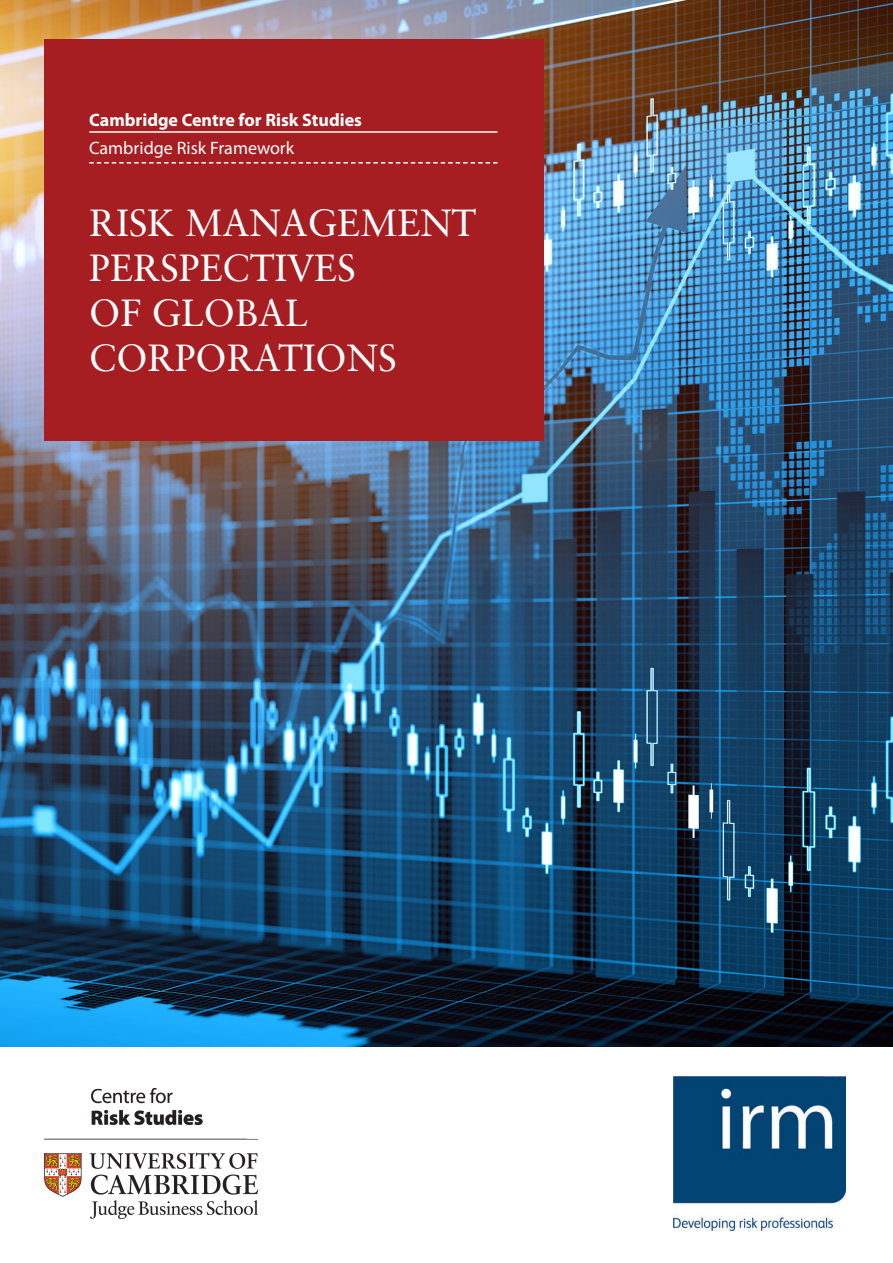
<style>
.page{position:relative;width:893px;height:1263px;background:#fff}
.page>*{position:absolute;margin:0;border:0;box-sizing:border-box;transform-origin:0 0}
.t1{font:37.5px/45px "Sabon LT";color:#fff}
.t2{font:700 18px "Myriad Pro";color:#fff}
.t3{font:18px "Myriad Pro";color:#fff}
</style>
<div class="page">
<img style="left:0;top:0;width:893px;height:1046px">
<img style="left:45px;top:1089px;width:212px;height:129px">
<div style="left:45px;top:39px;width:499px;height:402px;background:#a71e22"></div>
<hr style="left:89px;top:131px;width:408px;height:2px;background:#fff">
<svg style="left:89px;top:162px;width:408px;height:2px"></svg>
<img style="left:673px;top:1076px;width:173px;height:155px">
<p class="t2" style="left:89px;top:109px;width:274px">Cambridge Centre for Risk Studies</p>
<p class="t3" style="left:89px;top:138px;width:207px">Cambridge Risk Framework</p>
<p class="t1" style="left:89px;top:200px;width:389px">RISK MANAGEMENT<br>PERSPECTIVES<br>OF GLOBAL<br>CORPORATIONS</p>
</div>
